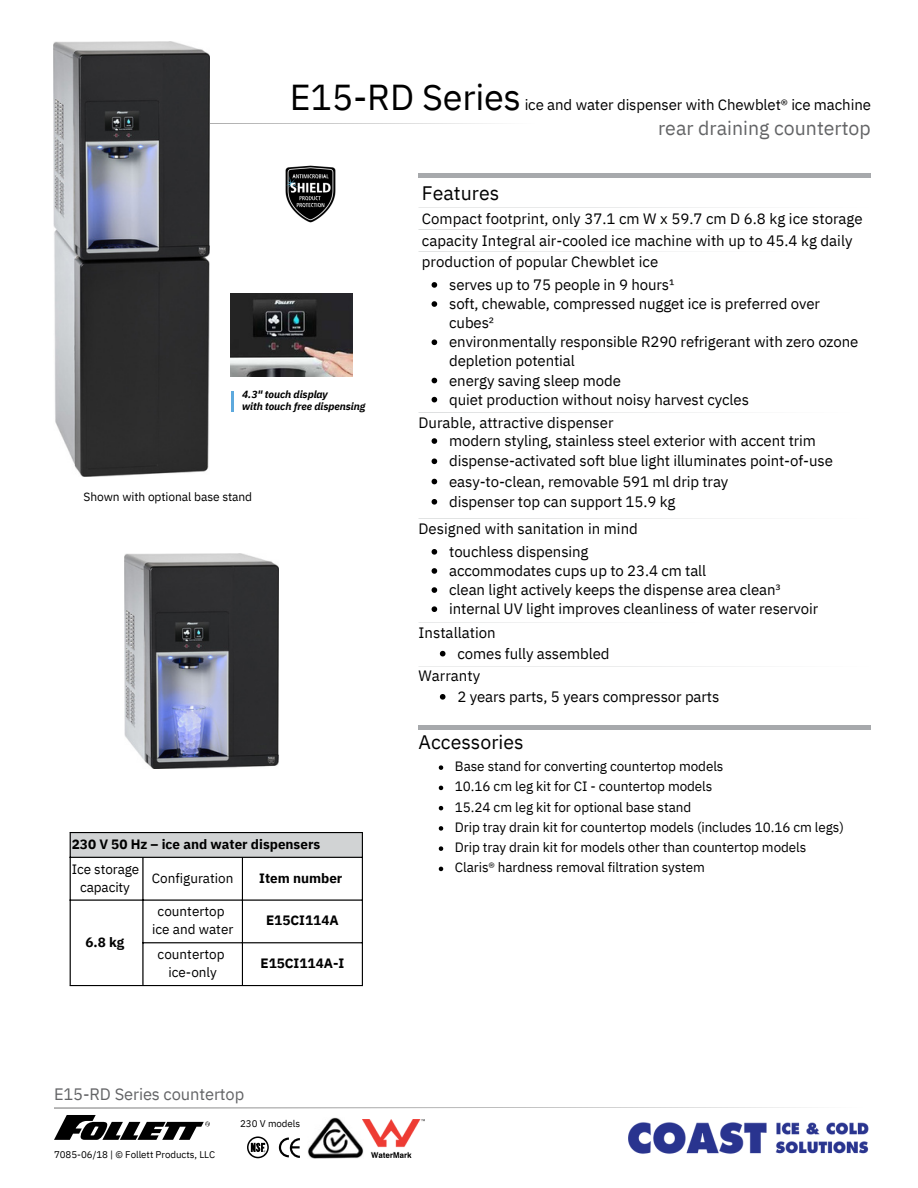
<style>
.page{position:relative;width:918px;height:1188px;background:#fff}
.page>*{position:absolute;margin:0;border:0;box-sizing:border-box;transform-origin:0 0}
.t1{font:36px "IBM Plex Sans";letter-spacing:-.005em;color:#000}
.t2{font:19.5px "IBM Plex Sans";color:#636466}
.t3{font:19.5px "IBM Plex Sans";color:#000}
.t4{font:16.5px "IBM Plex Sans";letter-spacing:-.005em;color:#636466}
.t5{font:15px/19.2px "IBM Plex Sans";letter-spacing:-.005em;color:#000}
.t6{font:13.5px "IBM Plex Sans";letter-spacing:-.005em;color:#000}
.t7{font:700 13.5px "IBM Plex Sans";color:#000}
.t8{font:12px "IBM Plex Sans";letter-spacing:-.005em;color:#000}
.t9{font:italic 700 10.35px/12.3px "IBM Plex Sans";letter-spacing:-.005em;color:#000}
.t10{font:9.75px "IBM Plex Sans";letter-spacing:-.005em;color:#000}
</style>
<div class="page">
<hr style="left:419px;top:725px;width:452px;height:4px;background:#a7a9ac">
<div style="left:418px;top:173px;width:453px;height:5px;background:#a7a9ac"></div>
<svg style="left:418px;top:207px;width:321px;height:1px"></svg>
<svg style="left:418px;top:229px;width:321px;height:1px"></svg>
<svg style="left:418px;top:251px;width:253px;height:1px"></svg>
<svg style="left:418px;top:412px;width:302px;height:1px"></svg>
<svg style="left:418px;top:518px;width:321px;height:1px"></svg>
<svg style="left:419px;top:666px;width:320px;height:1px"></svg>
<img style="left:54px;top:41px;width:156px;height:436px">
<img style="left:125px;top:553px;width:154px;height:215px">
<svg style="left:432px;top:282px;width:5px;height:6px"></svg>
<svg style="left:432px;top:301px;width:5px;height:6px"></svg>
<svg style="left:432px;top:339px;width:5px;height:6px"></svg>
<svg style="left:432px;top:378px;width:5px;height:5px"></svg>
<svg style="left:432px;top:397px;width:5px;height:5px"></svg>
<svg style="left:432px;top:438px;width:5px;height:6px"></svg>
<svg style="left:432px;top:458px;width:5px;height:6px"></svg>
<svg style="left:432px;top:479px;width:5px;height:5px"></svg>
<svg style="left:432px;top:499px;width:5px;height:6px"></svg>
<svg style="left:432px;top:549px;width:5px;height:6px"></svg>
<svg style="left:432px;top:568px;width:5px;height:6px"></svg>
<svg style="left:432px;top:587px;width:5px;height:6px"></svg>
<svg style="left:432px;top:606px;width:5px;height:6px"></svg>
<svg style="left:440px;top:651px;width:6px;height:5px"></svg>
<svg style="left:440px;top:694px;width:6px;height:6px"></svg>
<svg style="left:439px;top:765px;width:4px;height:5px"></svg>
<svg style="left:439px;top:786px;width:4px;height:4px"></svg>
<svg style="left:439px;top:806px;width:4px;height:4px"></svg>
<svg style="left:439px;top:826px;width:4px;height:5px"></svg>
<svg style="left:439px;top:846px;width:4px;height:5px"></svg>
<svg style="left:439px;top:867px;width:4px;height:4px"></svg>
<img style="left:285px;top:165px;width:51px;height:58px">
<img style="left:231px;top:293px;width:121px;height:84px">
<hr style="left:231px;top:391px;width:3px;height:21px;background:#5da9dd">
<svg style="left:247px;top:1136px;width:22px;height:22px"></svg>
<svg style="left:279px;top:1138px;width:21px;height:20px"></svg>
<svg style="left:54px;top:1115px;width:156px;height:25px"></svg>
<img style="left:308px;top:1117px;width:55px;height:42px">
<img style="left:363px;top:1119px;width:62px;height:38px">
<img style="left:628px;top:1122px;width:241px;height:32px">
<svg style="left:54px;top:1107px;width:753px;height:2px"></svg>
<div style="left:70px;top:832px;width:293px;height:26px;background:#d1d3d4"></div>
<hr style="left:70px;top:833px;width:1px;height:152px;background:#000">
<hr style="left:142px;top:858px;width:2px;height:127px;background:#000">
<hr style="left:242px;top:858px;width:1px;height:127px;background:#000">
<hr style="left:362px;top:833px;width:1px;height:152px;background:#000">
<hr style="left:70px;top:832px;width:293px;height:1px;background:#000">
<hr style="left:70px;top:857px;width:293px;height:1px;background:#000">
<hr style="left:70px;top:899px;width:293px;height:2px;background:#000">
<hr style="left:142px;top:942px;width:221px;height:1px;background:#000">
<hr style="left:70px;top:985px;width:293px;height:1px;background:#000">
<h3 class="t1" style="left:290px;top:73px;width:233px">E15-RD Series</h3>
<h5 class="t5" style="left:525px;top:95px;width:348px">ice and water dispenser with Chewblet® ice machine</h5>
<h5 class="t2" style="left:658px;top:115px;width:214px">rear draining countertop</h5>
<p class="t3" style="left:422px;top:180px;width:79px">Features</p>
<p class="t9" style="left:242px;top:388px;width:125px">4.3" touch display<br>with touch free dispensing</p>
<p class="t8" style="left:84px;top:488px;width:170px">Shown with optional base stand</p>
<p class="t7" style="left:72px;top:835px;width:250px">230 V 50 Hz – ice and water dispensers</p>
<p class="t6" style="left:72px;top:860px;width:69px">Ice storage</p>
<p class="t6" style="left:80px;top:878px;width:52px">capacity</p>
<p class="t6" style="left:152px;top:869px;width:83px">Configuration</p>
<h3 class="t7" style="left:259px;top:869px;width:85px">Item number</h3>
<p class="t7" style="left:86px;top:933px;width:40px">6.8 kg</p>
<p class="t6" style="left:158px;top:903px;width:68px">countertop</p>
<p class="t6" style="left:152px;top:921px;width:83px">ice and water</p>
<p class="t6" style="left:158px;top:945px;width:68px">countertop</p>
<p class="t6" style="left:168px;top:963px;width:50px">ice-only</p>
<p class="t7" style="left:266px;top:912px;width:74px">E15CI114A</p>
<p class="t7" style="left:260px;top:954px;width:85px">E15CI114A-I</p>
<p class="t4" style="left:54px;top:1083px;width:192px">E15-RD Series countertop</p>
<h2 class="t10" style="left:54px;top:1148px;width:163px">7085-06/18 | © Follett Products, LLC</h2>
<p class="t10" style="left:240px;top:1117px;width:61px">230 V models</p>
<h3 class="t5" style="left:422px;top:208px;width:442px;line-height:21.3px">Compact footprint, only 37.1 cm W x 59.7 cm D 6.8 kg ice storage capacity Integral air-cooled ice machine with up to 45.4 kg daily production of popular Chewblet ice</h3>
<p class="t5" style="left:449px;top:275px;width:227px">serves up to 75 people in 9 hours¹</p>
<h2 class="t5" style="left:449px;top:294px;width:372px">soft, chewable, compressed nugget ice is preferred over cubes²</h2>
<h3 class="t5" style="left:449px;top:332px;width:411px">environmentally responsible R290 refrigerant with zero ozone depletion potential</h3>
<p class="t5" style="left:449px;top:370px;width:173px">energy saving sleep mode</p>
<p class="t5" style="left:449px;top:389px;width:301px">quiet production without noisy harvest cycles</p>
<p class="t5" style="left:449px;top:431px;width:368px">modern styling, stainless steel exterior with accent trim</p>
<p class="t5" style="left:449px;top:451px;width:385px">dispense-activated soft blue light illuminates point-of-use</p>
<p class="t5" style="left:449px;top:471px;width:281px">easy-to-clean, removable 591 ml drip tray</p>
<p class="t5" style="left:449px;top:492px;width:228px">dispenser top can support 15.9 kg</p>
<h6 class="t5" style="left:449px;top:542px;width:141px">touchless dispensing</h6>
<h3 class="t5" style="left:449px;top:561px;width:259px">accommodates cups up to 23.4 cm tall</h3>
<p class="t5" style="left:449px;top:580px;width:333px">clean light actively keeps the dispense area clean³</p>
<p class="t5" style="left:449px;top:599px;width:371px">internal UV light improves cleanliness of water reservoir</p>
<p class="t5" style="left:457px;top:644px;width:154px">comes fully assembled</p>
<p class="t5" style="left:457px;top:687px;width:263px">2 years parts, 5 years compressor parts</p>
<p class="t5" style="left:418px;top:413px;width:197px">Durable, attractive dispenser</p>
<p class="t5" style="left:418px;top:518px;width:221px">Designed with sanitation in mind</p>
<p class="t5" style="left:419px;top:623px;width:79px">Installation</p>
<p class="t5" style="left:419px;top:666px;width:63px">Warranty</p>
<p class="t3" style="left:419px;top:729px;width:107px">Accessories</p>
<p class="t6" style="left:455px;top:757px;width:270px">Base stand for converting countertop models</p>
<p class="t6" style="left:455px;top:777px;width:259px">10.16 cm leg kit for CI - countertop models</p>
<p class="t6" style="left:455px;top:798px;width:238px">15.24 cm leg kit for optional base stand</p>
<p class="t6" style="left:455px;top:818px;width:390px">Drip tray drain kit for countertop models (includes 10.16 cm legs)</p>
<p class="t6" style="left:455px;top:838px;width:353px">Drip tray drain kit for models other than countertop models</p>
<p class="t6" style="left:455px;top:858px;width:252px">Claris® hardness removal filtration system</p>
</div>
